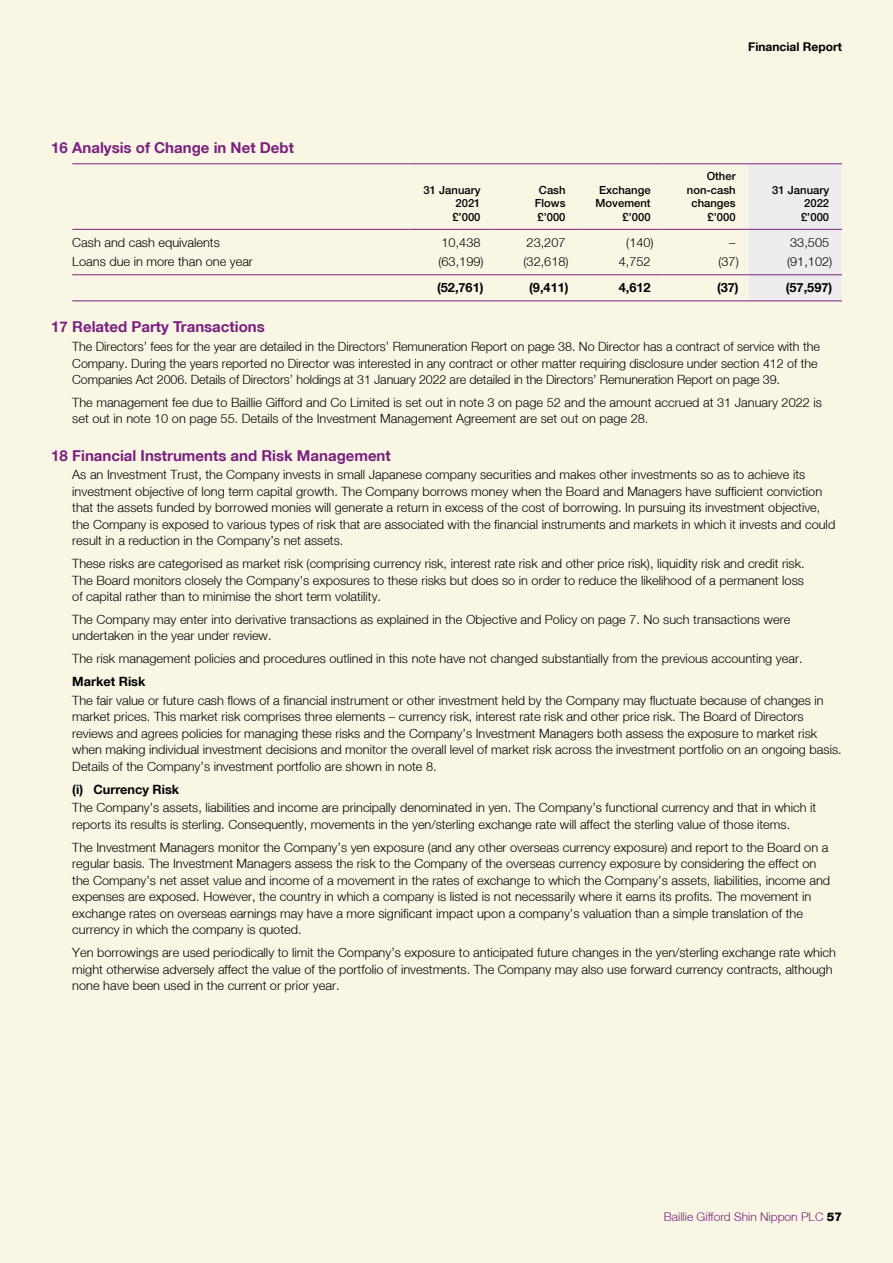
<style>
.page{position:relative;width:893px;height:1263px;background:#f9f6e4}
.page>*{position:absolute;margin:0;border:0;box-sizing:border-box;transform-origin:0 0}
.t1{font:700 15px "Helvetica Neue LT";color:#7b2080}
.t2{font:300 12.75px/16.5px "Helvetica Neue LT";color:#000}
.t3{font:700 12.75px "Helvetica Neue LT";color:#000}
.t4{font:300 12px "Helvetica Neue LT";color:#7b2080}
.t5{font:700 12px "Helvetica Neue LT";color:#000}
.t6{font:500 11.25px/13.5px "Helvetica Neue LT Std";color:#000;text-align:justify}
.s1{font-weight:800;color:#000}
</style>
<div class="page">
<div style="left:748px;top:164px;width:94px;height:136px;background:#ededed"></div>
<hr style="left:408px;top:300px;width:85px;height:1px;background:#7b2080">
<hr style="left:493px;top:300px;width:85px;height:1px;background:#7b2080">
<hr style="left:578px;top:300px;width:85px;height:1px;background:#7b2080">
<hr style="left:663px;top:300px;width:85px;height:1px;background:#7b2080">
<hr style="left:748px;top:300px;width:94px;height:1px;background:#7b2080">
<hr style="left:72px;top:300px;width:336px;height:1px;background:#7b2080">
<hr style="left:408px;top:163px;width:85px;height:1px;background:#7b2080">
<hr style="left:578px;top:163px;width:85px;height:1px;background:#7b2080">
<hr style="left:748px;top:163px;width:94px;height:1px;background:#7b2080">
<hr style="left:493px;top:163px;width:85px;height:1px;background:#7b2080">
<hr style="left:663px;top:163px;width:85px;height:1px;background:#7b2080">
<hr style="left:408px;top:229px;width:85px;height:1px;background:#7b2080">
<hr style="left:493px;top:229px;width:85px;height:1px;background:#7b2080">
<hr style="left:578px;top:229px;width:85px;height:1px;background:#7b2080">
<hr style="left:663px;top:229px;width:85px;height:1px;background:#7b2080">
<hr style="left:748px;top:229px;width:94px;height:1px;background:#7b2080">
<hr style="left:72px;top:229px;width:336px;height:1px;background:#7b2080">
<hr style="left:72px;top:163px;width:336px;height:1px;background:#7b2080">
<hr style="left:72px;top:274px;width:336px;height:1px;background:#7b2080">
<hr style="left:408px;top:274px;width:85px;height:1px;background:#7b2080">
<hr style="left:493px;top:274px;width:85px;height:1px;background:#7b2080">
<hr style="left:578px;top:274px;width:85px;height:1px;background:#7b2080">
<hr style="left:663px;top:274px;width:85px;height:1px;background:#7b2080">
<hr style="left:748px;top:274px;width:94px;height:1px;background:#7b2080">
<p class="t1" style="left:51px;top:139px;width:244px">16 Analysis of Change in Net Debt</p>
<p class="t5" style="left:748px;top:39px;width:95px">Financial Report</p>
<p class="t6" style="left:452px;top:183px;width:30px;text-indent:-29px">31 January 2021 £’000</p>
<p class="t6" style="left:535px;top:183px;width:32px;text-align:center">Cash<br>Flows £’000</p>
<p class="t6" style="left:596px;top:183px;width:57px;text-align:right">Exchange<br>Movement £’000</p>
<p class="t6" style="left:687px;top:169px;width:50px;text-align:right">Other non-cash changes £’000</p>
<p class="t6" style="left:801px;top:183px;width:30px;text-indent:-29px">31 January 2022 £’000</p>
<p class="t2" style="left:72px;top:234px;width:149px">Cash and cash equivalents</p>
<p class="t2" style="left:441px;top:234px;width:40px">10,438</p>
<p class="t2" style="left:527px;top:234px;width:40px">23,207</p>
<p class="t2" style="left:626px;top:234px;width:29px">(140)</p>
<p class="t2" style="left:729px;top:234px;width:8px">–</p>
<p class="t2" style="left:790px;top:234px;width:40px">33,505</p>
<p class="t2" style="left:72px;top:253px;width:182px">Loans due in more than one year</p>
<p class="t2" style="left:438px;top:253px;width:47px">(63,199)</p>
<p class="t2" style="left:523px;top:253px;width:47px">(32,618)</p>
<p class="t2" style="left:619px;top:253px;width:33px">4,752</p>
<p class="t2" style="left:718px;top:253px;width:22px">(37)</p>
<p class="t2" style="left:787px;top:253px;width:47px">(91,102)</p>
<p class="t3" style="left:437px;top:280px;width:48px">(52,761)</p>
<p class="t3" style="left:529px;top:280px;width:41px">(9,411)</p>
<p class="t3" style="left:619px;top:280px;width:33px">4,612</p>
<p class="t3" style="left:717px;top:280px;width:23px">(37)</p>
<p class="t3" style="left:786px;top:280px;width:48px">(57,597)</p>
<p class="t1" style="left:51px;top:318px;width:215px">17 Related Party Transactions</p>
<p class="t2" style="left:72px;top:338px;width:749px">The Directors’ fees for the year are detailed in the Directors’ Remuneration Report on page 38. No Director has a contract of service with the<br>Company. During the years reported no Director was interested in any contract or other matter requiring disclosure under section 412 of the<br>Companies Act 2006. Details of Directors’ holdings at 31 January 2022 are detailed in the Directors’ Remuneration Report on page 39.</p>
<p class="t2" style="left:72px;top:394px;width:751px">The management fee due to Baillie Gifford and Co Limited is set out in note 3 on page 52 and the amount accrued at 31 January 2022 is set out in note 10 on page 55. Details of the Investment Management Agreement are set out on page 28.</p>
<p class="t1" style="left:51px;top:446px;width:341px">18 Financial Instruments and Risk Management</p>
<p class="t2" style="left:72px;top:466px;width:764px">As an Investment Trust, the Company invests in small Japanese company securities and makes other investments so as to achieve its investment objective of long term capital growth. The Company borrows money when the Board and Managers have sufficient conviction that the assets funded by borrowed monies will generate a return in excess of the cost of borrowing. In pursuing its investment objective, the Company is exposed to various types of risk that are associated with the financial instruments and markets in which it invests and could result in a reduction in the Company’s net assets.</p>
<p class="t2" style="left:72px;top:555px;width:734px;text-align:justify">These risks are categorised as market risk (comprising currency risk, interest rate risk and other price risk), liquidity risk and credit risk.<br>The Board monitors closely the Company’s exposures to these risks but does so in order to reduce the likelihood of a permanent loss of capital rather than to minimise the short term volatility.</p>
<p class="t2" style="left:72px;top:611px;width:719px">The Company may enter into derivative transactions as explained in the Objective and Policy on page 7. No such transactions were undertaken in the year under review.</p>
<p class="t2" style="left:72px;top:650px;width:732px">The risk management policies and procedures outlined in this note have not changed substantially from the previous accounting year.</p>
<p class="t3" style="left:72px;top:674px;width:75px">Market Risk</p>
<p class="t2" style="left:72px;top:692px;width:771px">The fair value or future cash flows of a financial instrument or other investment held by the Company may fluctuate because of changes in market prices. This market risk comprises three elements – currency risk, interest rate risk and other price risk. The Board of Directors reviews and agrees policies for managing these risks and the Company’s Investment Managers both assess the exposure to market risk when making individual investment decisions and monitor the overall level of market risk across the investment portfolio on an ongoing basis.<br>Details of the Company’s investment portfolio are shown in note 8.</p>
<p class="t3" style="left:72px;top:781px;width:108px">(i) Currency Risk</p>
<p class="t2" style="left:72px;top:799px;width:745px">The Company’s assets, liabilities and income are principally denominated in yen. The Company’s functional currency and that in which it reports its results is sterling. Consequently, movements in the yen/sterling exchange rate will affect the sterling value of those items.</p>
<p class="t2" style="left:72px;top:839px;width:759px">The Investment Managers monitor the Company’s yen exposure (and any other overseas currency exposure) and report to the Board on a regular basis. The Investment Managers assess the risk to the Company of the overseas currency exposure by considering the effect on the Company’s net asset value and income of a movement in the rates of exchange to which the Company’s assets, liabilities, income and expenses are exposed. However, the country in which a company is listed is not necessarily where it earns its profits. The movement in exchange rates on overseas earnings may have a more significant impact upon a company’s valuation than a simple translation of the currency in which the company is quoted.</p>
<p class="t2" style="left:72px;top:944px;width:765px">Yen borrowings are used periodically to limit the Company’s exposure to anticipated future changes in the yen/sterling exchange rate which might otherwise adversely affect the value of the portfolio of investments. The Company may also use forward currency contracts, although none have been used in the current or prior year.</p>
<p class="t4" style="left:664px;top:1209px;width:180px">Baillie Gifford Shin Nippon PLC <span class="s1">57</span></p>
</div>
